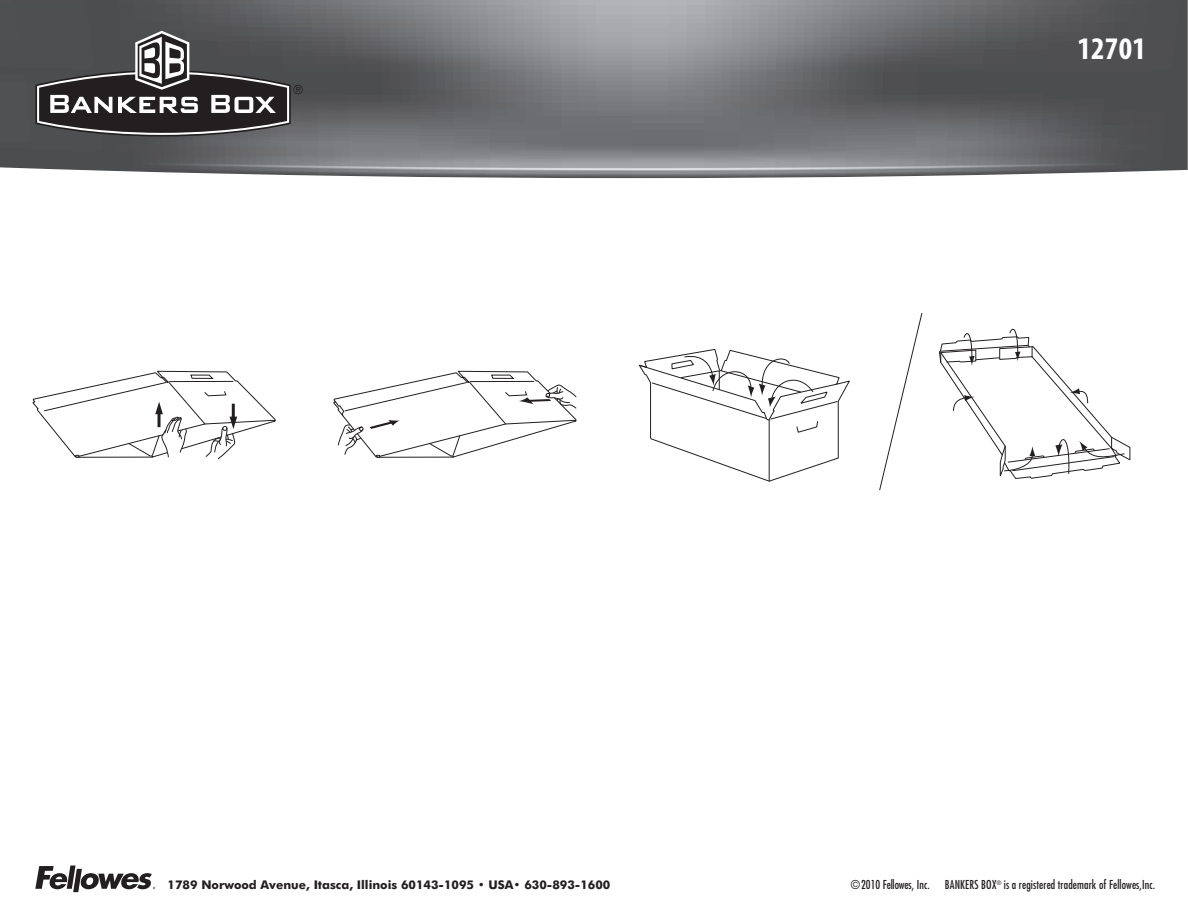
<style>
.page{position:relative;width:1188px;height:918px;background:#fff}
.page>*{position:absolute;margin:0;border:0;box-sizing:border-box;transform-origin:0 0}
.t1{font:700 condensed 31.5px "Myriad";letter-spacing:.01em;color:#fff}
.t2{font:condensed 12px "Futura";letter-spacing:.01em;color:#231f20;scale:.96 1}
.t3{font:700 12px "Futura BT";color:#231f20}
</style>
<div class="page">
<svg style="left:639px;top:349px;width:211px;height:132px"></svg>
<svg style="left:939px;top:328px;width:191px;height:151px"></svg>
<svg style="left:879px;top:313px;width:44px;height:178px"></svg>
<svg style="left:333px;top:371px;width:244px;height:87px"></svg>
<svg style="left:33px;top:371px;width:243px;height:88px"></svg>
<svg style="left:0;top:0;width:1188px;height:178px;background:#6f7072"></svg>
<svg style="left:35px;top:31px;width:268px;height:106px;background:#565556"></svg>
<svg style="left:35px;top:866px;width:120px;height:26px"></svg>
<h1 class="t1" style="left:1078px;top:33px;width:70px">12701</h1>
<p class="t3" style="left:168px;top:877px;width:444px">1789 Norwood Avenue, Itasca, Illinois 60143-1095 • USA• 630-893-1600</p>
<p class="t2" style="left:851px;top:877px;width:84px">©2010 Fellowes, Inc.</p>
<p class="t2" style="left:945px;top:877px;width:220px">BANKERS BOX<sup>®</sup> is a registered trademark of Fellowes,Inc.</p>
</div>
